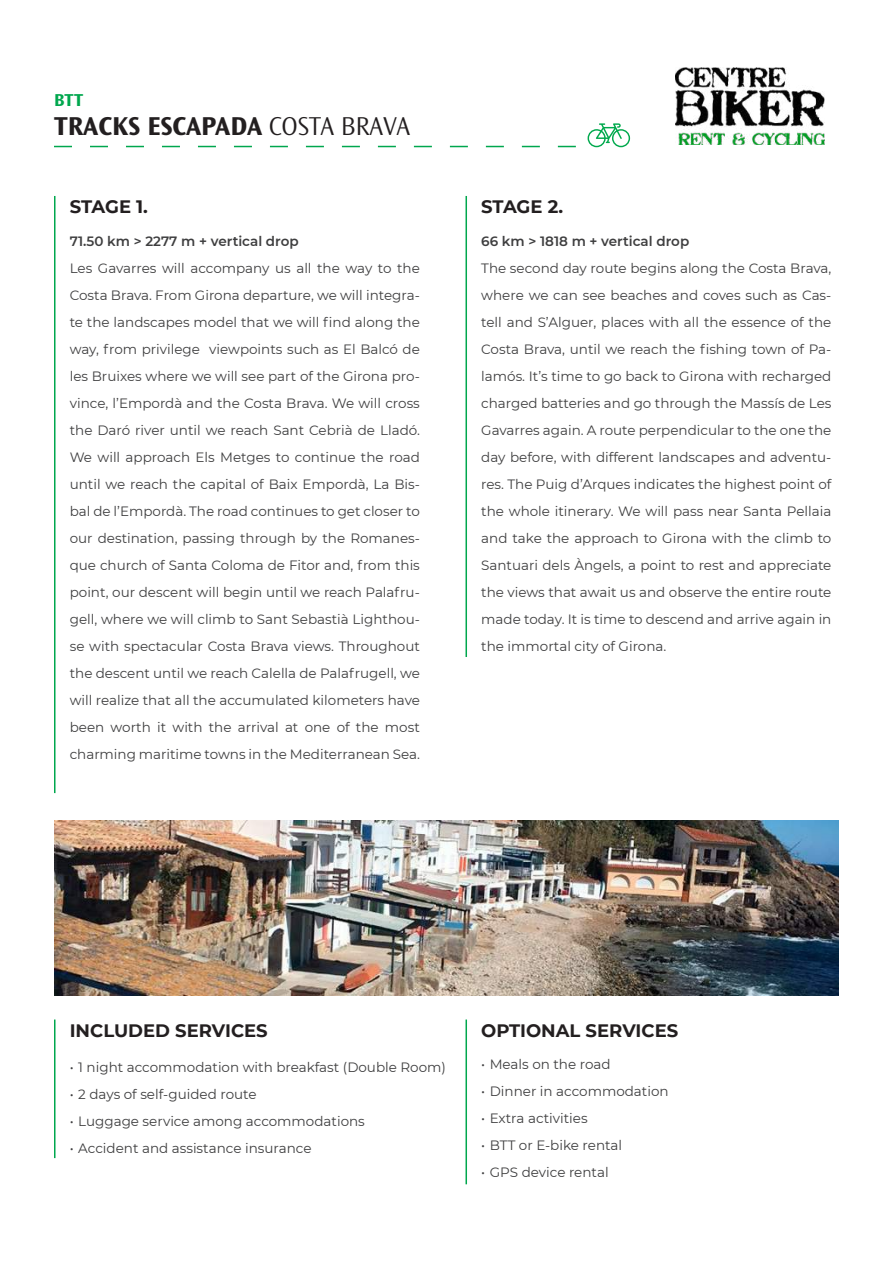
<style>
.page{position:relative;width:893px;height:1263px;background:#fff}
.page>*{position:absolute;margin:0;border:0;box-sizing:border-box;transform-origin:0 0}
.t1{font:700 27px "Ocean Sans Std";color:#231f20}
.t2{font:700 18px "Montserrat";color:#231f20}
.t3{font:700 18px "Ocean Sans Std";color:#00a74e}
.t4{font:13.5px/27px "Montserrat";color:#3e3e3f;text-align:justify}
.t5{font:600 13.5px "Montserrat";color:#3e3e3f}
.s1{font-weight:300}
</style>
<div class="page">
<hr style="left:54px;top:196px;width:2px;height:597px;background:#00a74e">
<hr style="left:54px;top:1019px;width:2px;height:139px;background:#00a74e">
<hr style="left:465px;top:196px;width:2px;height:461px;background:#00a74e">
<hr style="left:465px;top:1019px;width:2px;height:165px;background:#00a74e">
<svg style="left:588px;top:123px;width:42px;height:24px"></svg>
<svg style="left:54px;top:146px;width:522px;height:1px"></svg>
<img style="left:676px;top:67px;width:149px;height:78px">
<img style="left:54px;top:821px;width:784px;height:174px">
<h2 class="t3" style="left:54px;top:90px;width:31px">BTT</h2>
<h1 class="t1" style="left:54px;top:111px;width:358px">TRACKS ESCAPADA <span class="s1">COSTA BRAVA</span></h1>
<h2 class="t2" style="left:70px;top:194px;width:80px">STAGE 1.</h2>
<p class="t5" style="left:70px;top:231px;width:231px">71.50 km &gt; 2277 m + vertical drop</p>
<p class="t4" style="left:70px;top:254px;width:352px">Les Gavarres will accompany us all the way to the Costa Brava. From Girona departure, we will integra&shy;te the landscapes model that we will find along the way, from privilege viewpoints such as El Balcó de les Bruixes where we will see part of the Girona pro&shy;vince, l’Empordà and the Costa Brava. We will cross the Daró river until we reach Sant Cebrià de Lladó.<br>We will approach Els Metges to continue the road until we reach the capital of Baix Empordà, La Bis&shy;bal de l’Empordà. The road continues to get closer to our destination, passing through by the Romanes&shy;que church of Santa Coloma de Fitor and, from this point, our descent will begin until we reach Palafru&shy;gell, where we will climb to Sant Sebastià Lighthou&shy;se with spectacular Costa Brava views. Throughout the descent until we reach Calella de Palafrugell, we will realize that all the accumulated kilometers have been worth it with the arrival at one of the most charming maritime towns in the Mediterranean Sea.</p>
<h2 class="t2" style="left:481px;top:194px;width:83px">STAGE 2.</h2>
<p class="t5" style="left:481px;top:231px;width:209px">66 km &gt; 1818 m + vertical drop</p>
<p class="t4" style="left:481px;top:254px;width:352px">The second day route begins along the Costa Brava, where we can see beaches and coves such as Cas&shy;tell and S’Alguer, places with all the essence of the Costa Brava, until we reach the fishing town of Pa&shy;lamós. It’s time to go back to Girona with recharged charged batteries and go through the Massís de Les Gavarres again. A route perpendicular to the one the day before, with different landscapes and adventu&shy;res. The Puig d’Arques indicates the highest point of the whole itinerary. We will pass near Santa Pellaia and take the approach to Girona with the climb to Santuari dels Àngels, a point to rest and appreciate the views that await us and observe the entire route made today. It is time to descend and arrive again in the immortal city of Girona.</p>
<h2 class="t2" style="left:70px;top:1017px;width:200px">INCLUDED SERVICES</h2>
<p class="t4" style="left:70px;top:1053px;width:378px">• 1 night accommodation with breakfast (Double Room)</p>
<p class="t4" style="left:70px;top:1080px;width:188px">• 2 days of self-guided route</p>
<p class="t4" style="left:70px;top:1107px;width:297px">• Luggage service among accommodations</p>
<p class="t4" style="left:70px;top:1134px;width:243px">• Accident and assistance insurance</p>
<h2 class="t2" style="left:481px;top:1017px;width:198px">OPTIONAL SERVICES</h2>
<p class="t4" style="left:481px;top:1051px;width:131px">• Meals on the road</p>
<p class="t4" style="left:481px;top:1078px;width:189px">• Dinner in accommodation</p>
<p class="t4" style="left:481px;top:1105px;width:108px">• Extra activities</p>
<p class="t4" style="left:481px;top:1132px;width:142px">• BTT or E-bike rental</p>
<p class="t4" style="left:481px;top:1159px;width:129px">• GPS device rental</p>
</div>
